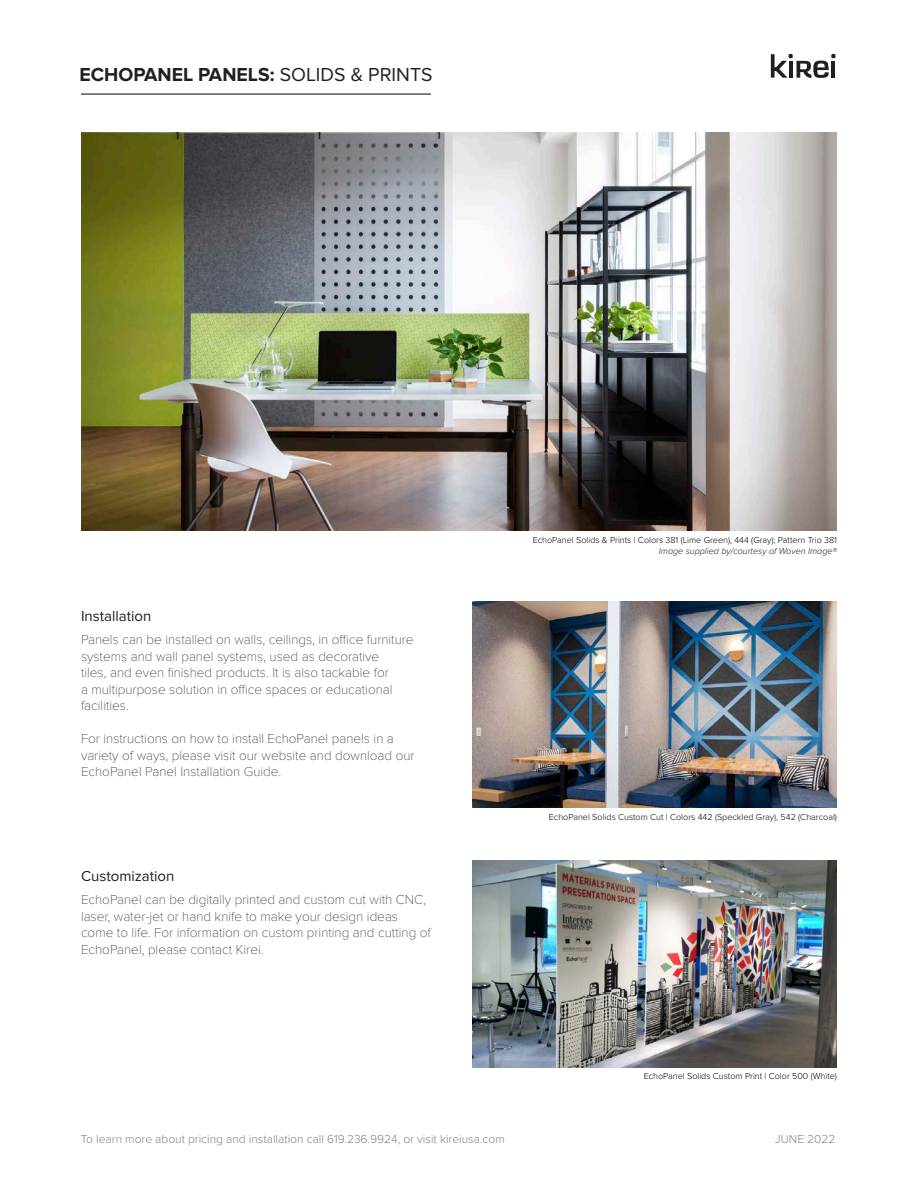
<style>
.page{position:relative;width:918px;height:1188px;background:#fff}
.page>*{position:absolute;margin:0;border:0;box-sizing:border-box;transform-origin:0 0}
.t1{font:700 19.5px "Proxima Nova";color:#231f20}
.Subhead{font:15px "Proxima Nova";color:#231f20}
.Text{font:100 13.5px/16.5px "Proxima Nova T";color:#231f20}
.t2{font:300 12px "Proxima Nova";color:#808285}
.t3{font:300 9px "Proxima Nova";color:#040503}
.t4{font:italic 300 9px "Proxima Nova";color:#231f20}
.s1{font-weight:400}
</style>
<div class="page">
<svg style="left:771px;top:54px;width:64px;height:24px"></svg>
<img style="left:81px;top:133px;width:756px;height:397px">
<img style="left:473px;top:601px;width:364px;height:207px">
<img style="left:473px;top:861px;width:364px;height:206px">
<hr style="left:81px;top:94px;width:350px;height:1px;background:#231f20">
<p class="t1" style="left:80px;top:64px;width:355px">ECHOPANEL PANELS: <span class="s1">SOLIDS &amp; PRINTS</span></p>
<p class="Subhead" style="left:81px;top:607px;width:72px">Installation</p>
<p class="Text" style="left:81px;top:631px;width:334px">Panels can be installed on walls, ceilings, in office furniture systems and wall panel systems, used as decorative<br>tiles, and even finished products. It is also tackable for<br>a multipurpose solution in office spaces or educational facilities.</p>
<p class="Text" style="left:81px;top:730px;width:335px">For instructions on how to install EchoPanel panels in a variety of ways, please visit our website and download our<br>EchoPanel Panel Installation Guide.</p>
<p class="Subhead" style="left:81px;top:867px;width:95px">Customization</p>
<p class="Text" style="left:81px;top:892px;width:351px">EchoPanel can be digitally printed and custom cut with CNC, laser, water-jet or hand knife to make your design ideas come to life. For information on custom printing and cutting of EchoPanel, please contact Kirei.</p>
<p class="t3" style="left:533px;top:535px;width:306px">EchoPanel Solids &amp; Prints | Colors 381 (Lime Green), 444 (Gray); Pattern Trio 381</p>
<p class="t4" style="left:659px;top:546px;width:180px">Image supplied by/courtesy of Woven Image®</p>
<p class="t3" style="left:549px;top:812px;width:290px">EchoPanel Solids Custom Cut | Colors 442 (Speckled Gray), 542 (Charcoal)</p>
<p class="t3" style="left:644px;top:1071px;width:195px">EchoPanel Solids Custom Print | Color 500 (White)</p>
<p class="t2" style="left:81px;top:1133px;width:425px">To learn more about pricing and installation call 619.236.9924, or visit kireiusa.com</p>
<p class="t2" style="left:775px;top:1133px;width:62px">JUNE 2022</p>
</div>
